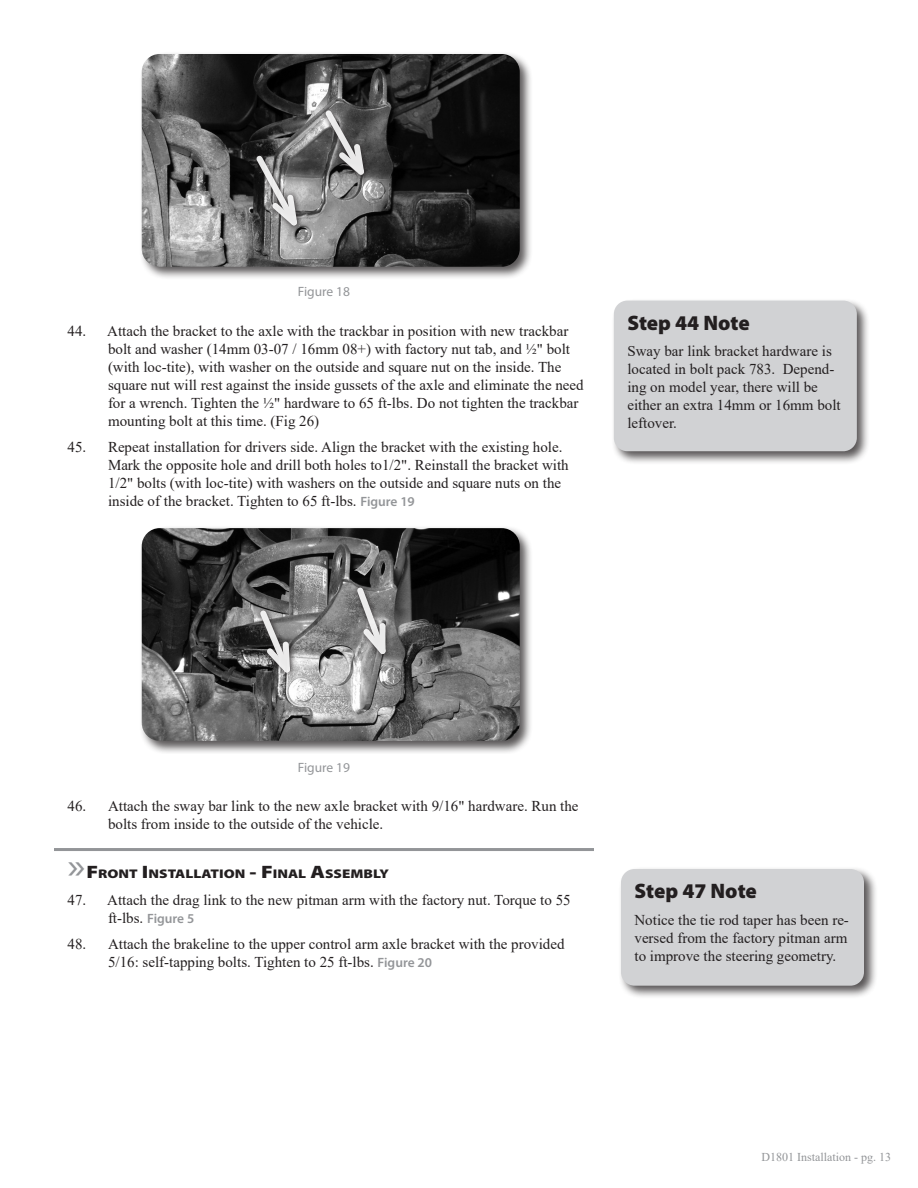
<style>
.page{position:relative;width:918px;height:1188px;background:#fff}
.page>*{position:absolute;margin:0;border:0;box-sizing:border-box;transform-origin:0 0}
.Headline{font:900 21px "Myriad Pro";letter-spacing:-.005em;color:#231f20}
.Body_text{font:15px/18px "Times New Roman";color:#231f20}
.t1{font:13.5px "Myriad Pro";color:#939598}
.t2{font:900 12.6px "Myriad Pro";color:#231f20;scale:1.2 1}
.t3{font:12px "Times New Roman";color:#939598}
.s1{font-family:"Myriad Pro";font-weight:600;font-size:13.5px;color:#939598}
.s2{font-weight:400;font-size:36px;color:#939598}
.s3{font-size:18px}
</style>
<div class="page">
<hr style="left:54px;top:848px;width:540px;height:3px;background:#939598">
<div style="left:139px;top:51px;width:394px;height:229px;background:#231f20;opacity:.75"></div>
<img style="left:142px;top:54px;width:378px;height:213px">
<svg style="left:251px;top:151px;width:51px;height:87px;background:#7a7a7a"></svg>
<svg style="left:320px;top:105px;width:50px;height:82px;background:#747474"></svg>
<div style="left:139px;top:525px;width:394px;height:229px;background:#231f20;opacity:.75"></div>
<img style="left:142px;top:528px;width:378px;height:213px">
<div style="left:255px;top:605px;width:41px;height:74px;background:#231f20;opacity:.9"></div>
<svg style="left:255px;top:606px;width:40px;height:80px;background:#818080"></svg>
<div style="left:352px;top:582px;width:40px;height:78px;background:#231f20;opacity:.9"></div>
<svg style="left:353px;top:583px;width:37px;height:84px;background:#969696"></svg>
<div style="left:611px;top:298px;width:260px;height:167px;background:#231f20;opacity:.75"></div>
<div style="left:614px;top:301px;width:243px;height:150px;background:#d1d2d4;border-radius:14px"></div>
<div style="left:618px;top:866px;width:260px;height:134px;background:#231f20;opacity:.75"></div>
<div style="left:621px;top:869px;width:243px;height:117px;background:#d1d2d4;border-radius:14px"></div>
<p class="t1" style="left:298px;top:283px;width:54px">Figure 18</p>
<p class="Body_text" style="left:108px;top:321px;width:477px;text-indent:-40px">44. Attach the bracket to the axle with the trackbar in position with new trackbar bolt and washer (14mm 03-07 / 16mm 08+) with factory nut tab, and ½" bolt (with loc-tite), with washer on the outside and square nut on the inside. The square nut will rest against the inside gussets of the axle and eliminate the need for a wrench. Tighten the ½" hardware to 65 ft-lbs. Do not tighten the trackbar mounting bolt at this time. (Fig 26)</p>
<p class="Body_text" style="left:108px;top:438px;width:462px;text-indent:-40px">45. Repeat installation for drivers side. Align the bracket with the existing hole.<br>Mark the opposite hole and drill both holes to1/2". Reinstall the bracket with 1/2" bolts (with loc-tite) with washers on the outside and square nuts on the inside of the bracket. Tighten to 65 ft-lbs. <span class="s1">Figure 19</span></p>
<p class="Headline" style="left:627px;top:311px;width:124px">Step 44 Note</p>
<p class="Body_text" style="left:627px;top:342px;width:215px">Sway bar link bracket hardware is located in bolt pack 783. Depend&shy;ing on model year, there will be either an extra 14mm or 16mm bolt leftover.</p>
<p class="t1" style="left:298px;top:759px;width:54px">Figure 19</p>
<p class="Body_text" style="left:108px;top:797px;width:472px;text-indent:-40px">46. Attach the sway bar link to the new axle bracket with 9/16" hardware. Run the bolts from inside to the outside of the vehicle.</p>
<p class="t2" style="left:68px;top:867px;width:270px"><span class="s2">»</span><span class="s3">F</span> RONT <span class="s3">I</span> NSTALLATION <span class="s3">- F</span> INAL <span class="s3">A</span>SSEMBLY</p>
<p class="Body_text" style="left:108px;top:890px;width:464px;text-indent:-40px">47. Attach the drag link to the new pitman arm with the factory nut. Torque to 55 ft-lbs. <span class="s1">Figure 5</span></p>
<p class="Body_text" style="left:108px;top:935px;width:458px;text-indent:-40px">48. Attach the brakeline to the upper control arm axle bracket with the provided<br>5/16: self-tapping bolts. Tighten to 25 ft-lbs. <span class="s1">Figure 20</span></p>
<p class="Headline" style="left:634px;top:879px;width:124px">Step 47 Note</p>
<p class="Body_text" style="left:634px;top:910px;width:216px;text-align:justify">Notice the tie rod taper has been re&shy;versed from the factory pitman arm to improve the steering geometry.</p>
<p class="t3" style="left:761px;top:1149px;width:131px">D1801 Installation - pg. 13</p>
</div>
